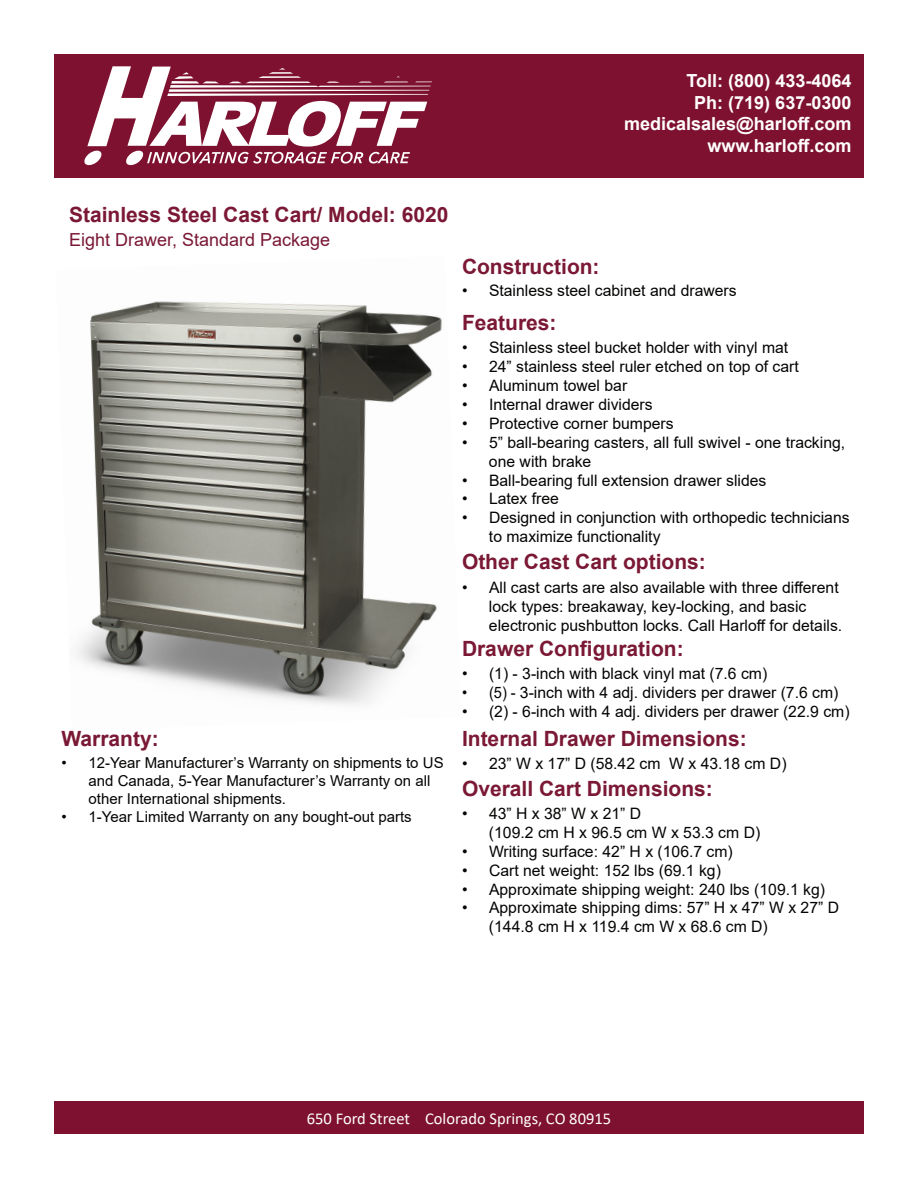
<style>
.page{position:relative;width:918px;height:1188px;background:#fff}
.page>*{position:absolute;margin:0;border:0;box-sizing:border-box;transform-origin:0 0}
.Title_Model{font:700 21px "Arial";color:#7a1835}
.Info_Box{font:700 18px/21.6px "Arial";color:#fff;text-align:right}
.Small_Description{font:18px "Arial";color:#7a1835}
.Bottom_Footer{font:16.5px "Calibri";color:#fff}
.t1{font:15.75px/18.9px "Arial";color:#040503}
.t2{font:15.75px "Arial";color:#040503;scale:.93 1}
.t3{font:15px/18px "Arial";color:#040503}
</style>
<div class="page">
<div style="left:54px;top:54px;width:810px;height:123px;background:#7e112f"></div>
<svg style="left:84px;top:66px;width:348px;height:100px"></svg>
<div style="left:54px;top:1102px;width:810px;height:32px;background:#7e112f"></div>
<img style="left:76px;top:301px;width:366px;height:404px">
<p class="Info_Box" style="left:687px;top:70px;width:166px">Toll: (800) 433-4064</p>
<p class="Info_Box" style="left:694px;top:92px;width:159px">Ph: (719) 637-0300</p>
<p class="Info_Box" style="left:624px;top:113px;width:229px">medicalsales@harloff.com www.harloff.com</p>
<p class="Title_Model" style="left:69px;top:200px;width:381px">Stainless Steel Cast Cart/ Model: 6020</p>
<p class="Small_Description" style="left:69px;top:227px;width:263px">Eight Drawer, Standard Package</p>
<p class="Title_Model" style="left:62px;top:723px;width:99px">Warranty:</p>
<p class="t3" style="left:89px;top:754px;width:357px;text-indent:-27px">• 12-Year Manufacturer’s Warranty on shipments to US and Canada, 5-Year Manufacturer’s Warranty on all other International shipments.</p>
<p class="t3" style="left:62px;top:808px;width:352px">• 1-Year Limited Warranty on any bought-out parts</p>
<p class="Title_Model" style="left:462px;top:252px;width:139px">Construction:</p>
<p class="t1" style="left:462px;top:281px;width:276px">• Stainless steel cabinet and drawers</p>
<p class="Title_Model" style="left:462px;top:308px;width:96px">Features:</p>
<p class="t1" style="left:462px;top:338px;width:328px">• Stainless steel bucket holder with vinyl mat</p>
<p class="t1" style="left:462px;top:357px;width:338px">• 24” stainless steel ruler etched on top of cart</p>
<p class="t1" style="left:462px;top:376px;width:167px">• Aluminum towel bar</p>
<p class="t1" style="left:462px;top:395px;width:192px">• Internal drawer dividers</p>
<p class="t1" style="left:462px;top:414px;width:213px">• Protective corner bumpers</p>
<p class="t1" style="left:489px;top:433px;width:358px;text-indent:-27px">• 5” ball-bearing casters, all full swivel - one tracking, one with brake</p>
<p class="t1" style="left:462px;top:470px;width:306px">• Ball-bearing full extension drawer slides</p>
<p class="t1" style="left:462px;top:489px;width:99px">• Latex free</p>
<p class="t1" style="left:489px;top:508px;width:362px;text-indent:-27px">• Designed in conjunction with orthopedic technicians to maximize functionality</p>
<p class="Title_Model" style="left:462px;top:547px;width:245px">Other Cast Cart options:</p>
<p class="t1" style="left:489px;top:578px;width:355px;text-indent:-27px">• All cast carts are also available with three different lock types: breakaway, key-locking, and basic electronic pushbutton locks. Call Harloff for details.</p>
<p class="Title_Model" style="left:462px;top:633px;width:223px">Drawer Configuration:</p>
<p class="t1" style="left:462px;top:664px;width:307px">• (1) - 3-inch with black vinyl mat (7.6 cm)</p>
<p class="t2" style="left:462px;top:682px;width:406px">• (5) - 3-inch with 4 adj. dividers per drawer (7.6 cm)</p>
<p class="t1" style="left:462px;top:702px;width:389px">• (2) - 6-inch with 4 adj. dividers per drawer (22.9 cm)</p>
<p class="Title_Model" style="left:462px;top:723px;width:286px">Internal Drawer Dimensions:</p>
<p class="t1" style="left:462px;top:754px;width:326px">• 23” W x 17” D (58.42 cm W x 43.18 cm D)</p>
<p class="Title_Model" style="left:462px;top:773px;width:252px">Overall Cart Dimensions:</p>
<p class="t1" style="left:489px;top:804px;width:273px;text-indent:-27px">• 43” H x 38” W x 21” D<br>(109.2 cm H x 96.5 cm W x 53.3 cm D)</p>
<p class="t1" style="left:462px;top:842px;width:272px">• Writing surface: 42” H x (106.7 cm)</p>
<p class="t1" style="left:462px;top:861px;width:260px">• Cart net weight: 152 lbs (69.1 kg)</p>
<p class="t1" style="left:462px;top:879px;width:365px">• Approximate shipping weight: 240 lbs (109.1 kg)</p>
<p class="t1" style="left:489px;top:898px;width:352px;text-indent:-27px">• Approximate shipping dims: 57” H x 47” W x 27” D (144.8 cm H x 119.4 cm W x 68.6 cm D)</p>
<p class="Bottom_Footer" style="left:307px;top:1107px;width:306px">650 Ford Street Colorado Springs, CO 80915</p>
</div>
